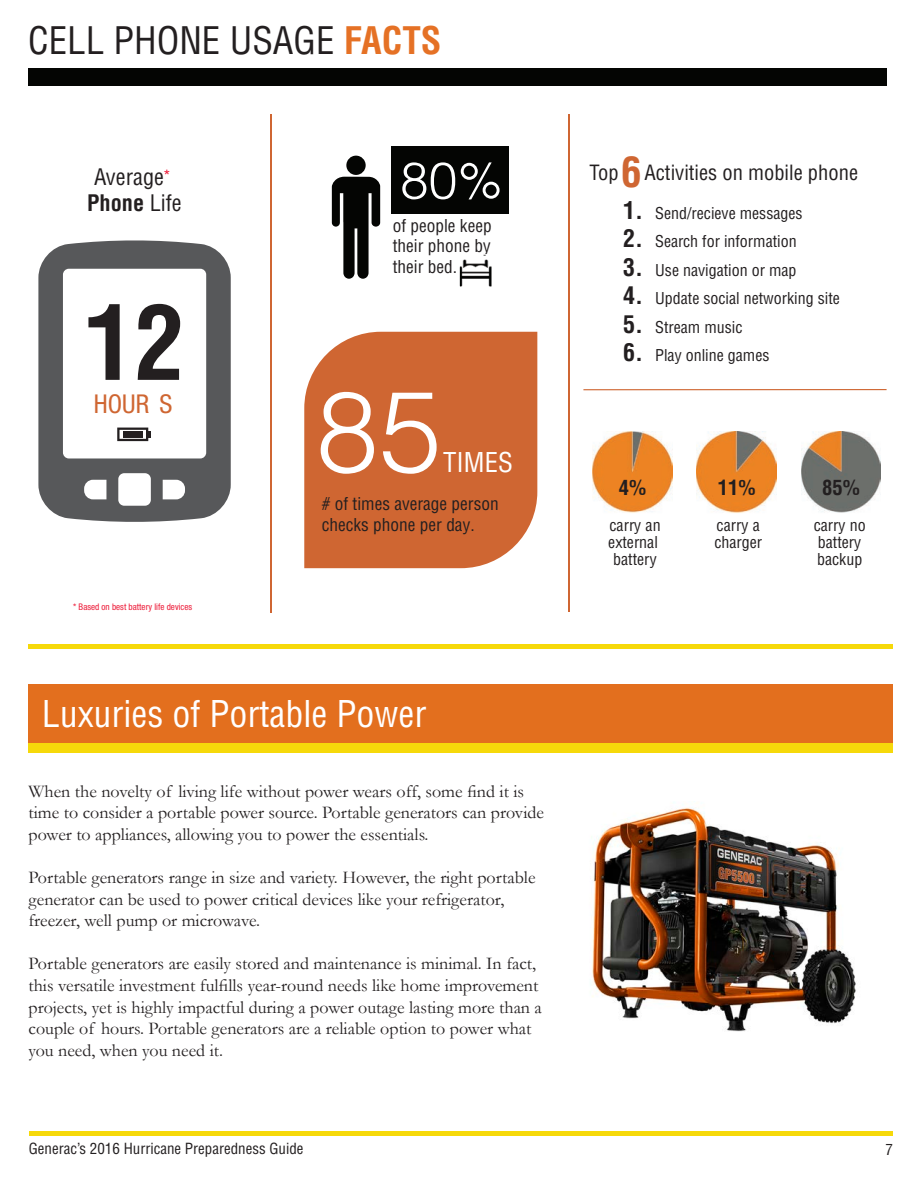
<style>
.page{position:relative;width:918px;height:1188px;background:#fff}
.page>*{position:absolute;margin:0;border:0;box-sizing:border-box;transform-origin:0 0}
.t1{font:300 113.85px "Helvetica LT Std";color:#fff}
.t2{font:700 condensed 100.95px "Helvetica LT Std";color:#231f20}
.t3{font:300 51.45px "Helvetica LT Std";color:#fff}
.t4{font:700 condensed 41.1px "Helvetica LT Std";color:#cf6632}
.t5{font:condensed 37.05px "Helvetica LT Std";color:#231f20}
.t6{font:condensed 36px "Helvetica LT Std";color:#fff}
.t7{font:condensed 26.7px "Helvetica LT Std";color:#fff}
.t8{font:condensed 25.95px "Helvetica Neue LT Std";color:#cf6632}
.t9{font:condensed 22.2px/26.7px "Helvetica LT Std";color:#231f20;text-align:center}
.t10{font:condensed 20.55px "Helvetica LT Std";color:#231f20}
.t11{font:700 condensed 20.55px "Helvetica LT Std";color:#231f20}
.t12{font:18px/21.6px "Garamond";color:#231f20}
.t13{font:condensed 17.25px/20.7px "Helvetica LT Std";color:#231f20;text-align:justify}
.t14{font:condensed 15.9px/17.1px "Helvetica LT Std";color:#231f20}
.t15{font:condensed 15px "Helvetica LT Std";color:#231f20}
.t16{font:condensed 9.15px "Helvetica Neue LT Std";color:#ed1d3a}
.s1{font-weight:700;color:#e57125}
.s2{font-weight:700}
.s3{font-weight:700;font-size:24px}
</style>
<div class="page">
<div style="left:29px;top:1131px;width:864px;height:5px;background:#f6d90a"></div>
<div style="left:29px;top:684px;width:864px;height:59px;background:#e36f1e"></div>
<div style="left:29px;top:743px;width:864px;height:9px;background:#f6d90a"></div>
<div style="left:28px;top:644px;width:864px;height:5px;background:#f6d90a"></div>
<img style="left:592px;top:807px;width:264px;height:225px">
<div style="left:391px;top:147px;width:117px;height:67px;background:#040503"></div>
<div style="left:28px;top:68px;width:858px;height:18px;background:#040503"></div>
<svg style="left:38px;top:240px;width:193px;height:282px"></svg>
<svg style="left:332px;top:177px;width:48px;height:102px"></svg>
<div style="left:346px;top:156px;width:20px;height:19px;background:#040503;border-radius:50%"></div>
<div style="left:304px;top:332px;width:233px;height:236px;background:#cf6632"></div>
<img style="left:460px;top:259px;width:32px;height:27px">
<hr style="left:270px;top:114px;width:1px;height:498px;background:#cf6632">
<hr style="left:569px;top:114px;width:1px;height:498px;background:#cf6632">
<hr style="left:583px;top:389px;width:304px;height:1px;background:#cf6632">
<img style="left:593px;top:432px;width:79px;height:81px">
<img style="left:697px;top:432px;width:80px;height:81px">
<img style="left:801px;top:432px;width:80px;height:81px">
<svg style="left:117px;top:428px;width:34px;height:13px"></svg>
<h3 class="t5" style="left:28px;top:26px;width:415px">CELL PHONE USAGE <span class="s1">FACTS</span></h3>
<p class="t9" style="left:87px;top:165px;width:96px">Average<sup>*<br></sup><span class="s2">Phone</span> Life</p>
<h3 class="t3" style="left:400px;top:151px;width:104px">80%</h3>
<p class="t13" style="left:393px;top:216px;width:101px">of people keep their phone by their bed.</p>
<h2 class="t2" style="left:84px;top:299px;width:102px">12</h2>
<h3 class="t8" style="left:94px;top:394px;width:80px">HOUR S</h3>
<p class="t16" style="left:73px;top:604px;width:121px">* Based on best battery life devices</p>
<h1 class="t1" style="left:316px;top:366px;width:128px">85</h1>
<h3 class="t7" style="left:443px;top:452px;width:71px">TIMES</h3>
<p class="t13" style="left:322px;top:495px;width:178px"># of times average person checks phone per day.</p>
<h3 class="t6" style="left:42px;top:699px;width:386px">Luxuries of Portable Power</h3>
<p class="t12" style="left:28px;top:780px;width:517px">When the novelty of living life without power wears off, some 昀椀nd it is time to consider a portable power source. Portable generators can provide power to appliances, allowing you to power the essentials.</p>
<p class="t12" style="left:28px;top:868px;width:509px">Portable generators range in size and variety. However, the right portable generator can be used to power critical devices like your refrigerator, freezer, well pump or microwave.</p>
<p class="t12" style="left:28px;top:955px;width:515px">Portable generators are easily stored and maintenance is minimal. In fact, this versatile investment ful昀椀lls year-round needs like home improvement projects, yet is highly impactful during a power outage lasting more than a couple of hours. Portable generators are a reliable option to power what you need, when you need it.</p>
<h3 class="t4" style="left:621px;top:154px;width:22px">6</h3>
<p class="t10" style="left:590px;top:164px;width:31px">Top</p>
<p class="t10" style="left:644px;top:164px;width:215px">Activities on mobile phone</p>
<p class="t14" style="left:623px;top:206px;width:181px"><span class="s3">1.</span> Send/recieve messages</p>
<p class="t14" style="left:623px;top:234px;width:175px"><span class="s3">2.</span> Search for information</p>
<p class="t14" style="left:623px;top:263px;width:175px"><span class="s3">3.</span> Use navigation or map</p>
<p class="t14" style="left:623px;top:291px;width:218px"><span class="s3">4.</span> Update social networking site</p>
<p class="t14" style="left:623px;top:320px;width:121px"><span class="s3">5.</span> Stream music</p>
<p class="t14" style="left:623px;top:348px;width:148px"><span class="s3">6.</span> Play online games</p>
<p class="t11" style="left:619px;top:478px;width:29px">4%</p>
<p class="t11" style="left:718px;top:478px;width:39px">11%</p>
<p class="t11" style="left:822px;top:478px;width:39px">85%</p>
<p class="t14" style="left:608px;top:518px;width:54px;text-align:center">carry an external battery</p>
<p class="t14" style="left:714px;top:518px;width:49px">carry a charger</p>
<p class="t14" style="left:814px;top:518px;width:54px">carry no battery backup</p>
<p class="t15" style="left:29px;top:1143px;width:276px">Generac’s 2016 Hurricane Preparedness Guide</p>
<p class="t15" style="left:886px;top:1143px;width:9px">7</p>
</div>
